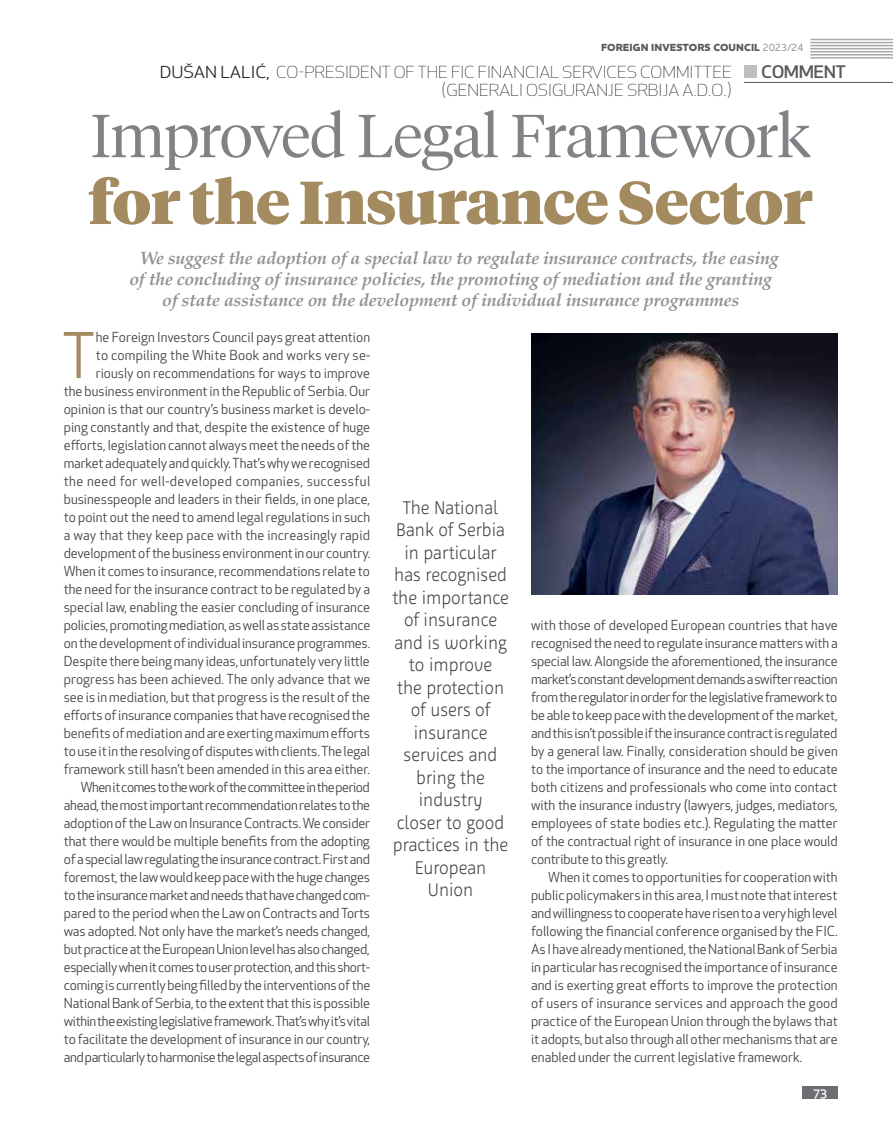
<style>
.page{position:relative;width:893px;height:1127px;background:#fff}
.page>*{position:absolute;margin:0;border:0;box-sizing:border-box;transform-origin:0 0}
.t1{font:61.5px "Apex New";color:#a38a5f}
.t2{font:300 60.3px "Tiempos Headline";letter-spacing:-.01em;color:#808285;scale:1.04 1}
.t3{font:900 60.3px "Tiempos Headline";letter-spacing:-.01em;color:#a38a5f;scale:1.04 1}
.t4{font:300 18.6px/22.5px "Agile";color:#414042;text-align:center;scale:.89 1}
.t5{font:italic 700 17.7px/21px "Palatino Linotype";letter-spacing:-.015em;color:#8f9194;text-align:center}
.t6{font:500 16.8px "Apex New";letter-spacing:-.025em;color:#58595b;scale:1.11 1}
.t7{font:300 16.2px/18px "Apex New";color:#292829;text-align:right;scale:1.11 1}
.t8{font:13.5px/18px "Apex New";letter-spacing:-.01em;color:#414042;text-align:justify}
.t9{font:500 12px "Apex New";color:#fff}
.t10{font:800 10.5px "Houschka Pro";letter-spacing:.005em;color:#58595b}
.s1{font-weight:500;color:#888a8d}
.s2{font-weight:400}
</style>
<div class="page">
<div style="left:803px;top:1086px;width:35px;height:12px;background:#6d6e71"></div>
<hr style="left:810px;top:39px;width:83px;height:1px;background:#a7a9ac">
<hr style="left:810px;top:42px;width:83px;height:1px;background:#a7a9ac">
<hr style="left:810px;top:45px;width:83px;height:1px;background:#a7a9ac">
<hr style="left:810px;top:48px;width:83px;height:1px;background:#a7a9ac">
<hr style="left:810px;top:54px;width:83px;height:2px;background:#a7a9ac">
<hr style="left:810px;top:51px;width:83px;height:1px;background:#a7a9ac">
<hr style="left:810px;top:57px;width:83px;height:2px;background:#a7a9ac">
<img style="left:531px;top:333px;width:307px;height:261px">
<div style="left:744px;top:65px;width:13px;height:13px;background:#bcbec0"></div>
<hr style="left:744px;top:82px;width:149px;height:1px;background:#58595b">
<p class="t10" style="left:601px;top:41px;width:204px">FOREIGN INVESTORS COUNCIL <span class="s1">2023/24</span></p>
<p class="t7" style="left:160px;top:63px;width:517px"><span class="s2">DUŠAN LALIĆ,</span> CO-PRESIDENT OF THE FIC FINANCIAL SERVICES COMMITTEE (GENERALI OSIGURANJE SRBIJA A.D.O.)</p>
<p class="t6" style="left:761px;top:60px;width:78px">COMMENT</p>
<h2 class="t2" style="left:91px;top:95px;width:694px">Improved Legal Framework</h2>
<h2 class="t3" style="left:88px;top:161px;width:698px">for the Insurance Sector</h2>
<p class="t5" style="left:129px;top:246px;width:651px">We suggest the adoption of a special law to regulate insurance contracts, the easing of the concluding of insurance policies, the promoting of mediation and the granting of state assistance on the development of individual insurance programmes</p>
<p class="t8" style="left:64px;top:328px;width:308px;text-align:right">he Foreign Investors Council pays great attention<br>to compiling the White Book and works very se&shy;riously on recommendations for ways to improve<br>the business environment in the Republic of Serbia. Our opinion is that our country’s business market is develo&shy;ping constantly and that, despite the existence of huge efforts, legislation cannot always meet the needs of the market adequately and quickly. That’s why we recognised the need for well-developed companies, successful businesspeople and leaders in their fields, in one place, to point out the need to amend legal regulations in such a way that they keep pace with the increasingly rapid development of the business environment in our country.<br>When it comes to insurance, recommendations relate to the need for the insurance contract to be regulated by a special law, enabling the easier concluding of insurance policies, promoting mediation, as well as state assistance on the development of individual insurance programmes.<br>Despite there being many ideas, unfortunately very little progress has been achieved. The only advance that we see is in mediation, but that progress is the result of the efforts of insurance companies that have recognised the benefits of mediation and are exerting maximum efforts to use it in the resolving of disputes with clients. The legal framework still hasn’t been amended in this area either.<br>When it comes to the work of the committee in the period ahead, the most important recommendation relates to the adoption of the Law on Insurance Contracts. We consider that there would be multiple benefits from the adopting of a special law regulating the insurance contract. First and foremost, the law would keep pace with the huge changes to the insurance market and needs that have changed com&shy;pared to the period when the Law on Contracts and Torts was adopted. Not only have the market’s needs changed, but practice at the European Union level has also changed, especially when it comes to user protection, and this short&shy;coming is currently being filled by the interventions of the National Bank of Serbia, to the extent that this is possible within the existing legislative framework. That’s why it’s vital to facilitate the development of insurance in our country, and particularly to harmonise the legal aspects of insurance</p>
<h1 class="t1" style="left:61px;top:317px;width:36px">T</h1>
<h3 class="t4" style="left:392px;top:496px;width:132px">The National<br>Bank of Serbia in particular has recognised the importance of insurance and is working to improve<br>the protection of users of insurance services and bring the industry<br>closer to good practices in the<br>European<br>Union</h3>
<p class="t8" style="left:531px;top:616px;width:308px">with those of developed European countries that have recognised the need to regulate insurance matters with a special law. Alongside the aforementioned, the insurance market’s constant development demands a swifter reaction from the regulator in order for the legislative framework to be able to keep pace with the development of the market, and this isn’t possible if the insurance contract is regulated by a general law. Finally, consideration should be given to the importance of insurance and the need to educate both citizens and professionals who come into contact with the insurance industry (lawyers, judges, mediators, employees of state bodies etc.). Regulating the matter of the contractual right of insurance in one place would contribute to this greatly.</p>
<p class="t8" style="left:531px;top:868px;width:308px;text-indent:17px">When it comes to opportunities for cooperation with public policymakers in this area, I must note that interest and willingness to cooperate have risen to a very high level following the financial conference organised by the FIC.<br>As I have already mentioned, the National Bank of Serbia in particular has recognised the importance of insurance and is exerting great efforts to improve the protection of users of insurance services and approach the good practice of the European Union through the bylaws that it adopts, but also through all other mechanisms that are enabled under the current legislative framework.</p>
<p class="t9" style="left:814px;top:1084px;width:15px">73</p>
</div>
